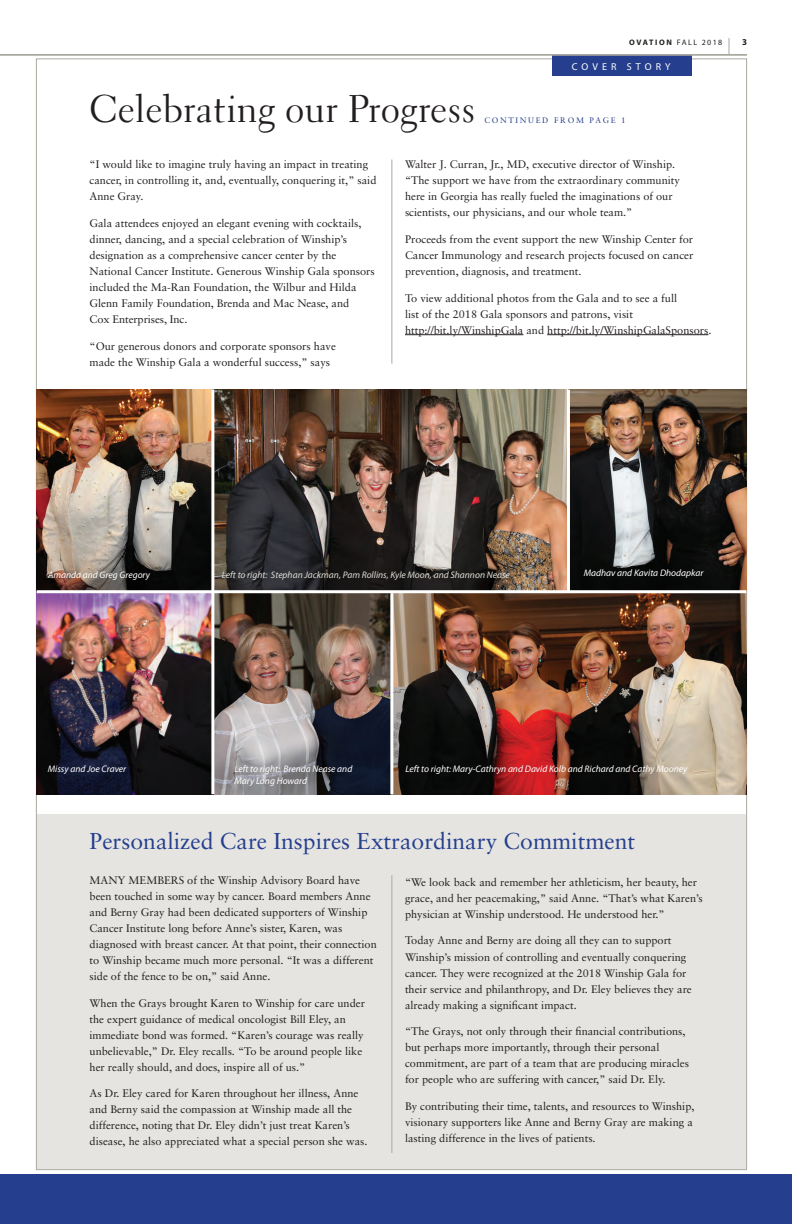
<style>
.page{position:relative;width:792px;height:1224px;background:#fff}
.page>*{position:absolute;margin:0;border:0;box-sizing:border-box;transform-origin:0 0}
._42_Pt_heads_A{font:38px "Transitional 521 BT Roman A";color:#231f20}
._24_28_Sabon_R_heads{font:23px "Sabon";color:#253f8e}
._11_16_body_copy{font:11px/16px "Sabon";color:#231f20}
.t1{font:10px "Myriad Pro";letter-spacing:.41em;color:#fff}
.captions{font:italic 9.5px/11.4px "Myriad Pro";color:#fff}
.captions-2{font:italic 9.5px "Myriad Pro";color:#deded7}
.t2{font:700 9px "Myriad Pro";color:#231f20}
.t3{font:8px "Sabon";letter-spacing:.21em;color:#253f8e}
.t4{font:8px "Myriad Pro";letter-spacing:.17em;color:#231f20}
.s1{font-weight:700}
</style>
<div class="page">
<div style="left:37px;top:814px;width:709px;height:355px;background:#e5e4e1"></div>
<div style="left:552px;top:55px;width:139px;height:21px;background:#253f8e"></div>
<hr style="left:0;top:54px;width:747px;height:2px;background:#a9a99f">
<hr style="left:392px;top:875px;width:1px;height:278px;background:#a9a99f">
<hr style="left:392px;top:160px;width:1px;height:204px;background:#a9a99f">
<svg style="left:728px;top:38px;width:2px;height:16px"></svg>
<div style="left:0;top:1174px;width:792px;height:50px;background:#253f8e"></div>
<img style="left:37px;top:390px;width:174px;height:404px">
<img style="left:214px;top:593px;width:532px;height:201px">
<img style="left:214px;top:390px;width:532px;height:200px">
<hr style="left:567px;top:390px;width:3px;height:202px;background:#fff">
<hr style="left:390px;top:593px;width:3px;height:201px;background:#fff">
<hr style="left:37px;top:590px;width:709px;height:3px;background:#fff">
<hr style="left:405px;top:334px;width:118px;height:1px;background:#231f20">
<hr style="left:547px;top:334px;width:161px;height:1px;background:#231f20">
<p class="t4" style="left:629px;top:37px;width:95px"><span class="s1">OVATION</span> FALL 2018</p>
<p class="t2" style="left:742px;top:36px;width:6px">3</p>
<p class="_42_Pt_heads_A" style="left:90px;top:86px;width:387px">Celebrating our Progress</p>
<p class="t1" style="left:572px;top:60px;width:100px">COVER STORY</p>
<p class="t3" style="left:484px;top:115px;width:143px">CONTINUED FROM PAGE 1</p>
<p class="_11_16_body_copy" style="left:90px;top:156px;width:288px">“I would like to imagine truly having an impact in treating cancer, in controlling it, and, eventually, conquering it,” said<br>Anne Gray.</p>
<p class="_11_16_body_copy" style="left:90px;top:215px;width:287px">Gala attendees enjoyed an elegant evening with cocktails, dinner, dancing, and a special celebration of Winship’s designation as a comprehensive cancer center by the National Cancer Institute. Generous Winship Gala sponsors included the Ma-Ran Foundation, the Wilbur and Hilda Glenn Family Foundation, Brenda and Mac Nease, and<br>Cox Enterprises, Inc.</p>
<p class="_11_16_body_copy" style="left:90px;top:338px;width:248px">“Our generous donors and corporate sponsors have made the Winship Gala a wonderful success,” says</p>
<p class="_11_16_body_copy" style="left:405px;top:156px;width:277px">Walter J. Curran, Jr., MD, executive director of Winship. “The support we have from the extraordinary community here in Georgia has really fueled the imaginations of our scientists, our physicians, and our whole team.”</p>
<p class="_11_16_body_copy" style="left:405px;top:231px;width:290px;text-align:justify">Proceeds from the event support the new Winship Center for Cancer Immunology and research projects focused on cancer prevention, diagnosis, and treatment.</p>
<p class="_11_16_body_copy" style="left:405px;top:290px;width:308px">To view additional photos from the Gala and to see a full<br>list of the 2018 Gala sponsors and patrons, visit http://bit.ly/WinshipGala and http://bit.ly/WinshipGalaSponsors.</p>
<p class="captions" style="left:48px;top:569px;width:104px">Amanda and Greg Gregory</p>
<p class="captions" style="left:584px;top:567px;width:121px">Madhav and Kavita Dhodapkar</p>
<p class="captions-2" style="left:222px;top:569px;width:289px">Left to right: Stephan Jackman, Pam Rollins, Kyle Moon, and Shannon Nease</p>
<p class="captions" style="left:48px;top:763px;width:80px">Missy and Joe Craver</p>
<p class="captions" style="left:235px;top:763px;width:119px">Left to right: Brenda Nease and<br>Mary Long Howard</p>
<p class="captions" style="left:406px;top:763px;width:283px">Left to right: Mary-Cathryn and David Kolb and Richard and Cathy Mooney</p>
<p class="_24_28_Sabon_R_heads" style="left:90px;top:828px;width:547px">Personalized Care Inspires Extraordinary Commitment</p>
<p class="_11_16_body_copy" style="left:405px;top:874px;width:299px">“We look back and remember her athleticism, her beauty, her grace, and her peacemaking,” said Anne. “That’s what Karen’s physician at Winship understood. He understood her.”</p>
<p class="_11_16_body_copy" style="left:405px;top:933px;width:288px">Today Anne and Berny are doing all they can to support Winship’s mission of controlling and eventually conquering cancer. They were recognized at the 2018 Winship Gala for their service and philanthropy, and Dr. Eley believes they are already making a significant impact.</p>
<p class="_11_16_body_copy" style="left:405px;top:1023px;width:286px">“The Grays, not only through their financial contributions, but perhaps more importantly, through their personal commitment, are part of a team that are producing miracles for people who are suffering with cancer,” said Dr. Ely.</p>
<p class="_11_16_body_copy" style="left:405px;top:1098px;width:291px">By contributing their time, talents, and resources to Winship, visionary supporters like Anne and Berny Gray are making a lasting difference in the lives of patients.</p>
<p class="_11_16_body_copy" style="left:90px;top:872px;width:289px">MANY MEMBERS of the Winship Advisory Board have been touched in some way by cancer. Board members Anne and Berny Gray had been dedicated supporters of Winship Cancer Institute long before Anne’s sister, Karen, was diagnosed with breast cancer. At that point, their connection to Winship became much more personal. “It was a different side of the fence to be on,” said Anne.</p>
<p class="_11_16_body_copy" style="left:90px;top:995px;width:277px">When the Grays brought Karen to Winship for care under the expert guidance of medical oncologist Bill Eley, an immediate bond was formed. “Karen’s courage was really unbelievable,” Dr. Eley recalls. “To be around people like her really should, and does, inspire all of us.”</p>
<p class="_11_16_body_copy" style="left:90px;top:1085px;width:280px">As Dr. Eley cared for Karen throughout her illness, Anne and Berny said the compassion at Winship made all the difference, noting that Dr. Eley didn’t just treat Karen’s disease, he also appreciated what a special person she was.</p>
</div>
